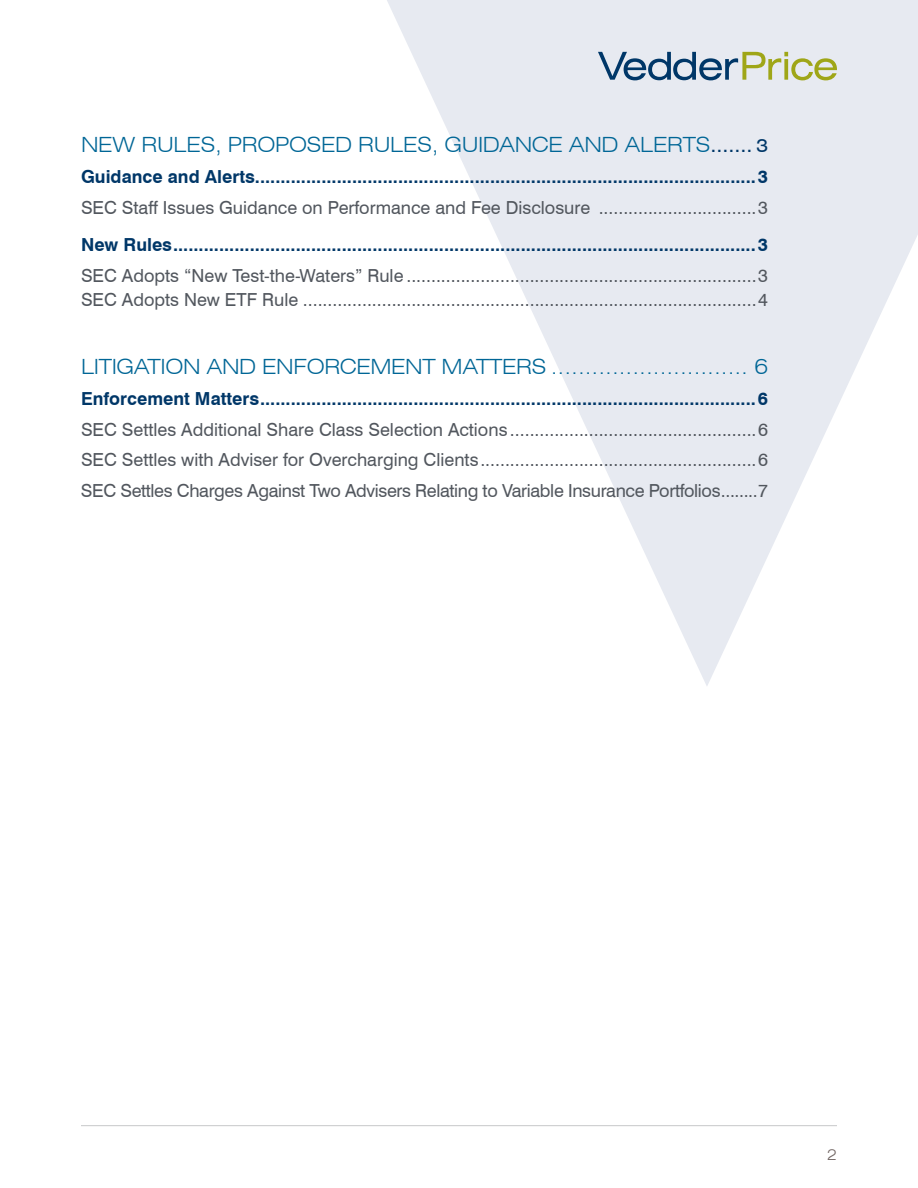
<style>
.page{position:relative;width:918px;height:1188px;background:#fff}
.page>*{position:absolute;margin:0;border:0;box-sizing:border-box;transform-origin:0 0}
.t1{font:300 expanded 21px "Swiss 721 BT";letter-spacing:-.02em;color:#006696}
.t2{font:18px/30.8px "Swiss 721 BT";color:#52575e}
.t3{font:700 18px "Swiss 721 BT";color:#003768}
.t4{font:300 expanded 15px "Swiss 721 BT";color:#726664}
.s1{font-weight:400;font-size:18px;color:#003768}
</style>
<div class="page">
<svg style="left:387px;top:0;width:531px;height:686px;fill:#e7eaf1"></svg>
<svg style="left:598px;top:52px;width:239px;height:28px;background:#aebcb7"></svg>
<hr style="left:81px;top:1125px;width:756px;height:1px;background:#c7c8ca">
<p class="t1" style="left:81px;top:132px;width:689px">NEW RULES, PROPOSED RULES, GUIDANCE AND ALERTS<span class="s1">....... 3</span></p>
<p class="t3" style="left:81px;top:165px;width:689px">Guidance and Alerts..................................................................................................3</p>
<p class="t2" style="left:81px;top:192px;width:689px">SEC Staff Issues Guidance on Performance and Fee Disclosure ................................3</p>
<p class="t3" style="left:81px;top:234px;width:689px">New Rules..................................................................................................................3</p>
<p class="t2" style="left:81px;top:263px;width:689px;line-height:24px">SEC Adopts “New Test-the-Waters” Rule .......................................................................3<br>SEC Adopts New ETF Rule ............................................................................................4</p>
<p class="t1" style="left:81px;top:354px;width:688px">LITIGATION AND ENFORCEMENT MATTERS ............................. 6</p>
<p class="t3" style="left:81px;top:387px;width:689px">Enforcement Matters.................................................................................................6</p>
<p class="t2" style="left:81px;top:414px;width:689px;text-align:justify">SEC Settles Additional Share Class Selection Actions ..................................................6<br>SEC Settles with Adviser for Overcharging Clients........................................................6<br>SEC Settles Charges Against Two Advisers Relating to Variable Insurance Portfolios........7</p>
<p class="t4" style="left:827px;top:1146px;width:11px">2</p>
</div>
